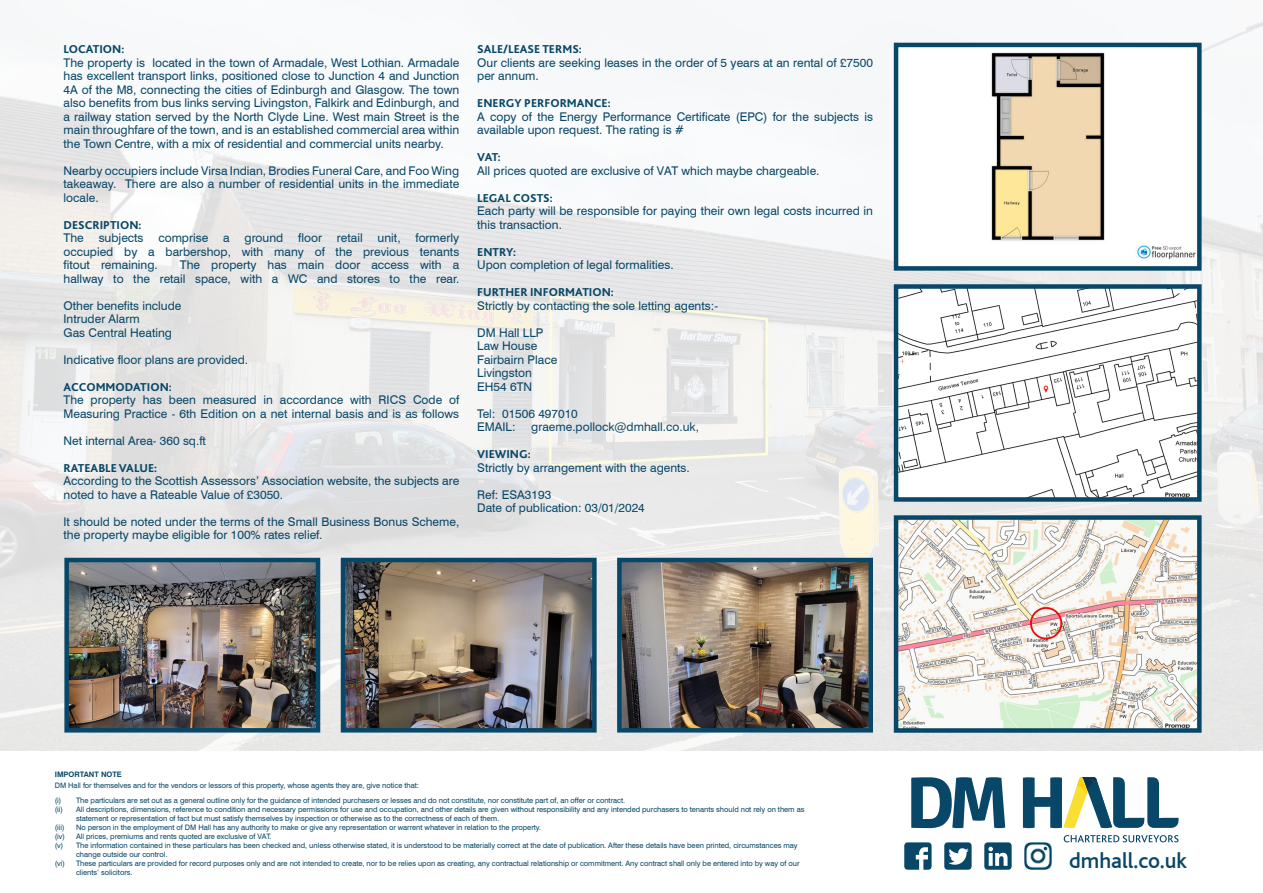
<style>
.page{position:relative;width:1263px;height:893px;background:#fff}
.page>*{position:absolute;margin:0;border:0;box-sizing:border-box;transform-origin:0 0}
.t1{font:500 22.5px "Bliss";color:#084767}
._5_body_text{font:12px/13.5px "Swiss 721 BT";color:#084767}
._6_heads{font:800 12px "Bliss 2";color:#084767}
.t2{font:7.5px/9px "Swiss 721 BT";letter-spacing:-.005em;color:#084767}
.t3{font:700 7.5px "Swiss 721 BT";letter-spacing:-.005em;color:#084767}
</style>
<div class="page">
<img style="left:0;top:22px;width:1263px;height:728px">
<svg style="left:904px;top:842px;width:27px;height:28px"></svg>
<div style="left:944px;top:842px;width:28px;height:28px;background:#084767;border-radius:3px"></div>
<svg style="left:948px;top:848px;width:20px;height:17px"></svg>
<div style="left:984px;top:842px;width:28px;height:28px;background:#084767;border-radius:3px"></div>
<svg style="left:988px;top:847px;width:19px;height:19px"></svg>
<img style="left:1024px;top:842px;width:28px;height:28px">
<svg style="left:911px;top:777px;width:94px;height:51px"></svg>
<svg style="left:1064px;top:835px;width:114px;height:7px"></svg>
<svg style="left:1023px;top:777px;width:155px;height:51px"></svg>
<img style="left:69px;top:563px;width:246px;height:165px">
<div style="left:64px;top:558px;width:256px;height:175px;border:4px solid #084767"></div>
<img style="left:346px;top:563px;width:246px;height:165px">
<div style="left:341px;top:558px;width:256px;height:175px;border:4px solid #084767"></div>
<img style="left:622px;top:563px;width:246px;height:165px">
<div style="left:617px;top:558px;width:256px;height:175px;border:4px solid #084767"></div>
<img style="left:899px;top:289px;width:297px;height:208px">
<div style="left:894px;top:284px;width:307px;height:218px;border:4px solid #084767"></div>
<img style="left:899px;top:48px;width:297px;height:215px">
<div style="left:894px;top:43px;width:307px;height:228px;border:4px solid #084767"></div>
<img style="left:899px;top:520px;width:297px;height:208px">
<div style="left:894px;top:515px;width:307px;height:218px;border:4px solid #084767"></div>
<p class="_6_heads" style="left:64px;top:42px;width:62px">LOCATION:</p>
<p class="_5_body_text" style="left:64px;top:56px;width:397px;text-align:justify">The property is located in the town of Armadale, West Lothian. Armadale has excellent transport links, positioned close to Junction 4 and Junction 4A of the M8, connecting the cities of Edinburgh and Glasgow. The town also benefits from bus links serving Livingston, Falkirk and Edinburgh, and a railway station served by the North Clyde Line. West main Street is the main throughfare of the town, and is an established commercial area within the Town Centre, with a mix of residential and commercial units nearby.</p>
<p class="_5_body_text" style="left:64px;top:164px;width:397px;text-align:justify">Nearby occupiers include Virsa Indian, Brodies Funeral Care, and Foo Wing takeaway. There are also a number of residential units in the immediate locale.</p>
<p class="_6_heads" style="left:64px;top:217px;width:79px">DESCRIPTION:</p>
<p class="_5_body_text" style="left:64px;top:231px;width:397px;text-align:justify">The subjects comprise a ground floor retail unit, formerly occupied by a barbershop, with many of the previous tenants fitout remaining.</p>
<p class="_5_body_text" style="left:64px;top:258px;width:397px;text-align:right">The property has main door access with a<br>hallway to the retail space, with a WC and stores to the rear.</p>
<p class="_5_body_text" style="left:64px;top:299px;width:119px">Other benefits include</p>
<p class="_5_body_text" style="left:64px;top:312px;width:78px">Intruder Alarm</p>
<p class="_5_body_text" style="left:64px;top:326px;width:110px">Gas Central Heating</p>
<p class="_5_body_text" style="left:64px;top:353px;width:186px">Indicative floor plans are provided.</p>
<p class="_6_heads" style="left:64px;top:379px;width:110px">ACCOMMODATION:</p>
<p class="_5_body_text" style="left:64px;top:393px;width:397px">The property has been measured in accordance with RICS Code of<br>Measuring Practice - 6th Edition on a net internal basis and is as follows</p>
<p class="_5_body_text" style="left:64px;top:434px;width:144px">Net internal Area- 360 sq.ft</p>
<p class="_6_heads" style="left:64px;top:460px;width:95px">RATEABLE VALUE:</p>
<p class="_5_body_text" style="left:64px;top:474px;width:397px">According to the Scottish Assessors’ Association website, the subjects are noted to have a Rateable Value of £3050.</p>
<p class="_5_body_text" style="left:64px;top:515px;width:397px">It should be noted under the terms of the Small Business Bonus Scheme, the property maybe eligible for 100% rates relief.</p>
<p class="_6_heads" style="left:477px;top:42px;width:106px">SALE/LEASE TERMS:</p>
<p class="_5_body_text" style="left:477px;top:56px;width:397px">Our clients are seeking leases in the order of 5 years at an rental of £7500 per annum.</p>
<p class="_6_heads" style="left:477px;top:96px;width:135px">ENERGY PERFORMANCE:</p>
<p class="_5_body_text" style="left:477px;top:110px;width:397px">A copy of the Energy Performance Certificate (EPC) for the subjects is available upon request. The rating is #</p>
<p class="_6_heads" style="left:477px;top:150px;width:25px">VAT:</p>
<p class="_5_body_text" style="left:477px;top:164px;width:344px">All prices quoted are exclusive of VAT which maybe chargeable.</p>
<p class="_6_heads" style="left:477px;top:190px;width:77px">LEGAL COSTS:</p>
<p class="_5_body_text" style="left:477px;top:204px;width:397px">Each party will be responsible for paying their own legal costs incurred in this transaction.</p>
<p class="_6_heads" style="left:477px;top:244px;width:40px">ENTRY:</p>
<p class="_5_body_text" style="left:477px;top:258px;width:198px">Upon completion of legal formalities.</p>
<p class="_6_heads" style="left:477px;top:285px;width:138px">FURTHER INFORMATION:</p>
<p class="_5_body_text" style="left:477px;top:299px;width:242px">Strictly by contacting the sole letting agents:-</p>
<p class="_5_body_text" style="left:477px;top:326px;width:68px">DM Hall LLP</p>
<p class="_5_body_text" style="left:477px;top:339px;width:61px">Law House</p>
<p class="_5_body_text" style="left:477px;top:353px;width:81px">Fairbairn Place</p>
<p class="_5_body_text" style="left:477px;top:366px;width:56px">Livingston</p>
<p class="_5_body_text" style="left:477px;top:380px;width:56px">EH54 6TN</p>
<p class="_5_body_text" style="left:477px;top:407px;width:102px">Tel: 01506 497010</p>
<p class="_5_body_text" style="left:477px;top:420px;width:40px">EMAIL:</p>
<p class="_5_body_text" style="left:531px;top:420px;width:169px">graeme.pollock@dmhall.co.uk,</p>
<p class="_6_heads" style="left:477px;top:447px;width:55px">VIEWING:</p>
<p class="_5_body_text" style="left:477px;top:461px;width:214px">Strictly by arrangement with the agents.</p>
<p class="_5_body_text" style="left:477px;top:488px;width:75px">Ref: ESA3193</p>
<p class="_5_body_text" style="left:477px;top:501px;width:169px">Date of publication: 03/01/2024</p>
<p class="t3" style="left:55px;top:770px;width:68px">IMPORTANT NOTE</p>
<p class="t2" style="left:55px;top:781px;width:366px">DM Hall for themselves and for the vendors or lessors of this property, whose agents they are, give notice that:</p>
<p class="t2" style="left:55px;top:796px;width:572px">(i) The particulars are set out as a general outline only for the guidance of intended purchasers or lesses and do not constitute, nor constitute part of, an offer or contract.</p>
<p class="t2" style="left:55px;top:805px;width:10px">(ii)</p>
<p class="t2" style="left:76px;top:805px;width:730px">All descriptions, dimensions, reference to condition and necessary permissions for use and occupation, and other details are given without responsibility and any intended purchasers to tenants should not rely on them as statement or representation of fact but must satisfy themselves by inspection or otherwise as to the correctness of each of them.</p>
<p class="t2" style="left:55px;top:823px;width:11px">(iii)</p>
<p class="t2" style="left:76px;top:823px;width:467px">No person in the employment of DM Hall has any authority to make or give any representation or warrent whatever in relation to the property.</p>
<p class="t2" style="left:55px;top:832px;width:218px">(iv) All prices, premiums and rents quoted are exclusive of VAT.</p>
<p class="t2" style="left:76px;top:841px;width:723px;text-indent:-21px">(v) The information contained in these particulars has been checked and, unless otherwise stated, it is understood to be materially correct at the date of publication. After these details have been printed, circumstances may change outside our control.</p>
<p class="t2" style="left:55px;top:859px;width:12px">(vi)</p>
<p class="t2" style="left:76px;top:859px;width:725px">These particulars are provided for record purposes only and are not intended to create, nor to be relies upon as creating, any contractual relationship or commitment. Any contract shall only be entered into by way of our clients’ solicitors.</p>
<p class="t1" style="left:1069px;top:849px;width:119px">dmhall.co.uk</p>
</div>
